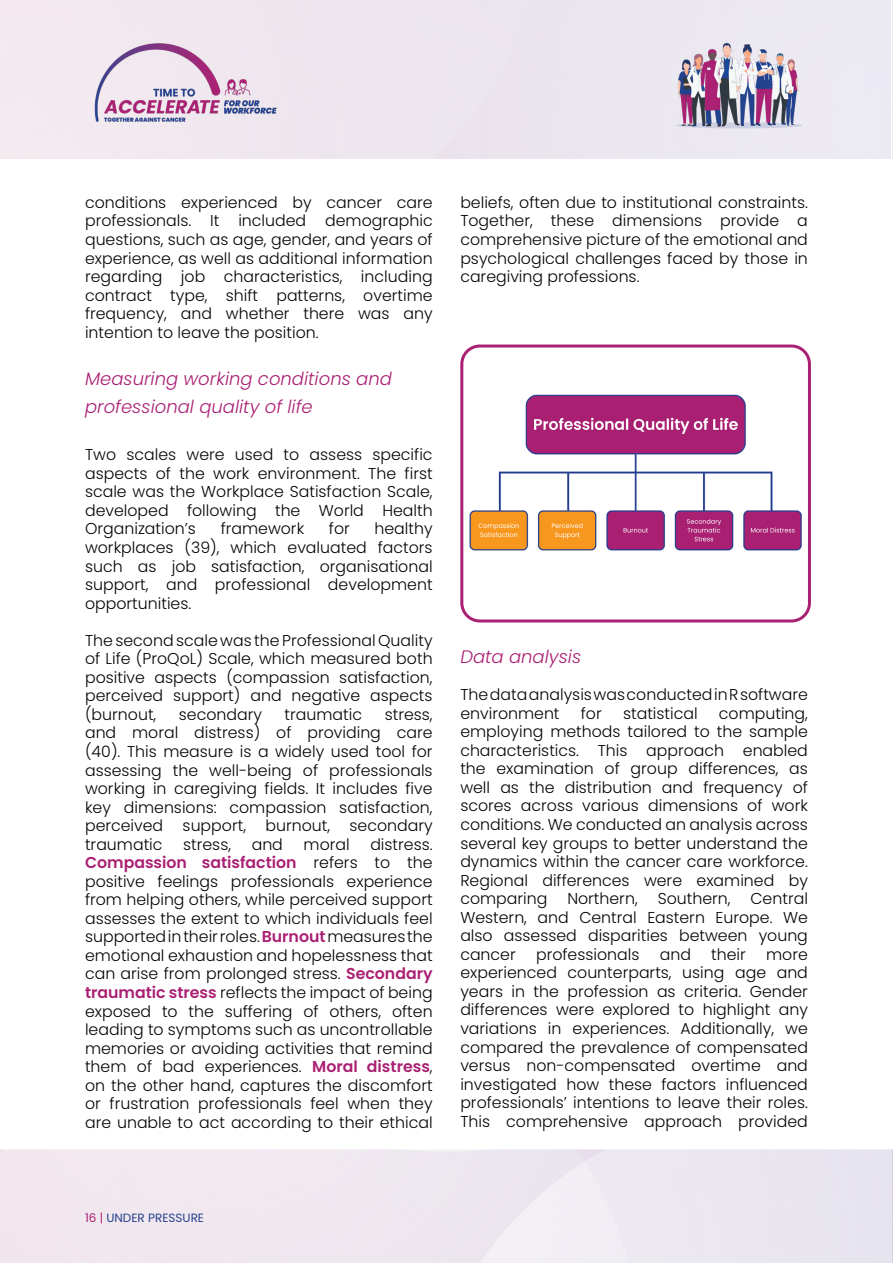
<style>
.page{position:relative;width:893px;height:1263px;background:#fff}
.page>*{position:absolute;margin:0;border:0;box-sizing:border-box;transform-origin:0 0}
.t1{font:italic 300 18px/28.5px "Poppins";color:#aa2073}
.t2{font:300 15.75px/18.6px "Poppins";color:#040503;text-align:justify}
.t3{font:12px "Poppins";color:#253f8f}
.s1{font-weight:600;color:#aa2073}
.s2{color:#aa2073}
</style>
<div class="page">
<img style="left:892px;top:0;width:1px;height:158px">
<img style="left:668px;top:30px;width:134px;height:109px">
<img style="left:85px;top:21px;width:202px;height:127px">
<img style="left:464px;top:348px;width:343px;height:273px">
<div style="left:460px;top:344px;width:351px;height:278px;border:3px solid #aa2073;border-radius:18px"></div>
<p class="t2" style="left:85px;top:193px;width:349px">conditions experienced by cancer care professionals. It included demographic questions, such as age, gender, and years of experience, as well as additional information regarding job characteristics, including contract type, shift patterns, overtime frequency, and whether there was any intention to leave the position.</p>
<p class="t1" style="left:85px;top:364px;width:308px">Measuring working conditions and professional quality of life</p>
<p class="t2" style="left:85px;top:446px;width:349px">Two scales were used to assess specific aspects of the work environment. The first scale was the Workplace Satisfaction Scale, developed following the World Health Organization’s</p>
<p class="t2" style="left:221px;top:520px;width:85px">framework</p>
<p class="t2" style="left:329px;top:520px;width:22px">for</p>
<p class="t2" style="left:85px;top:520px;width:349px;text-indent:289px">healthy workplaces (39), which evaluated factors such as job satisfaction, organisational support, and professional development opportunities.</p>
<p class="t2" style="left:85px;top:631px;width:349px">The second scale was the Professional Quality of Life (ProQoL) Scale, which measured both positive aspects (compassion satisfaction, perceived support) and negative aspects (burnout,</p>
<p class="t2" style="left:179px;top:705px;width:85px">secondary</p>
<p class="t2" style="left:285px;top:705px;width:79px">traumatic</p>
<p class="t2" style="left:85px;top:705px;width:349px;text-indent:300px">stress, and moral distress) of providing care (40). This measure is a widely used tool for assessing the well-being of professionals working in caregiving fields. It includes five key dimensions: compassion satisfaction, perceived support, burnout, secondary traumatic</p>
<p class="t2" style="left:85px;top:835px;width:349px;text-indent:285px">distress.<br><span class="s1">Compassion satisfaction</span> refers to the positive feelings professionals experience from helping others, while perceived support assesses the extent to which individuals feel supported in their roles. <span class="s1">Burnout</span> measures the emotional exhaustion and hopelessness that can arise from prolonged stress. <span class="s1">Secondary traumatic stress</span> reflects the impact of being exposed to the suffering of others, often leading to symptoms such as uncontrollable memories or avoiding activities that remind them of bad experiences. <span class="s1">Moral distress</span>, on the other hand, captures the discomfort or frustration professionals feel when they are unable to act according to their ethical</p>
<p class="t2" style="left:183px;top:835px;width:49px">stress,</p>
<p class="t2" style="left:252px;top:835px;width:33px">and</p>
<p class="t2" style="left:304px;top:835px;width:48px">moral</p>
<p class="t2" style="left:460px;top:193px;width:349px">beliefs, often due to institutional constraints.<br>Together, these dimensions provide a comprehensive picture of the emotional and psychological challenges faced by those in caregiving professions.</p>
<p class="t1" style="left:460px;top:643px;width:122px">Data analysis</p>
<p class="t2" style="left:460px;top:685px;width:349px">The data analysis was conducted in R software environment</p>
<p class="t2" style="left:581px;top:704px;width:22px">for</p>
<p class="t2" style="left:623px;top:704px;width:76px">statistical</p>
<p class="t2" style="left:460px;top:704px;width:349px;text-indent:259px">computing, employing methods tailored to the sample characteristics. This approach enabled the examination of group differences, as well as the distribution and frequency of scores across various dimensions of work conditions. We conducted an analysis across several key groups to better understand the dynamics within the cancer care workforce.<br>Regional differences were examined by comparing</p>
<p class="t2" style="left:460px;top:889px;width:349px;text-indent:290px">Central Western, and Central Eastern Europe. We also assessed disparities between young cancer</p>
<p class="t2" style="left:567px;top:889px;width:72px">Northern,</p>
<p class="t2" style="left:658px;top:889px;width:74px">Southern,</p>
<p class="t2" style="left:536px;top:945px;width:105px">professionals</p>
<p class="t2" style="left:660px;top:945px;width:33px">and</p>
<p class="t2" style="left:711px;top:945px;width:36px">their</p>
<p class="t2" style="left:460px;top:945px;width:349px;text-indent:306px">more experienced counterparts, using age and years in the profession as criteria. Gender differences were explored to highlight any variations in experiences. Additionally, we compared the prevalence of compensated versus non-compensated overtime and investigated how these factors influenced professionals’ intentions to leave their roles.<br>This comprehensive approach provided</p>
<p class="t3" style="left:85px;top:1211px;width:121px"><span class="s2">16 |</span> UNDER PRESSURE</p>
</div>
